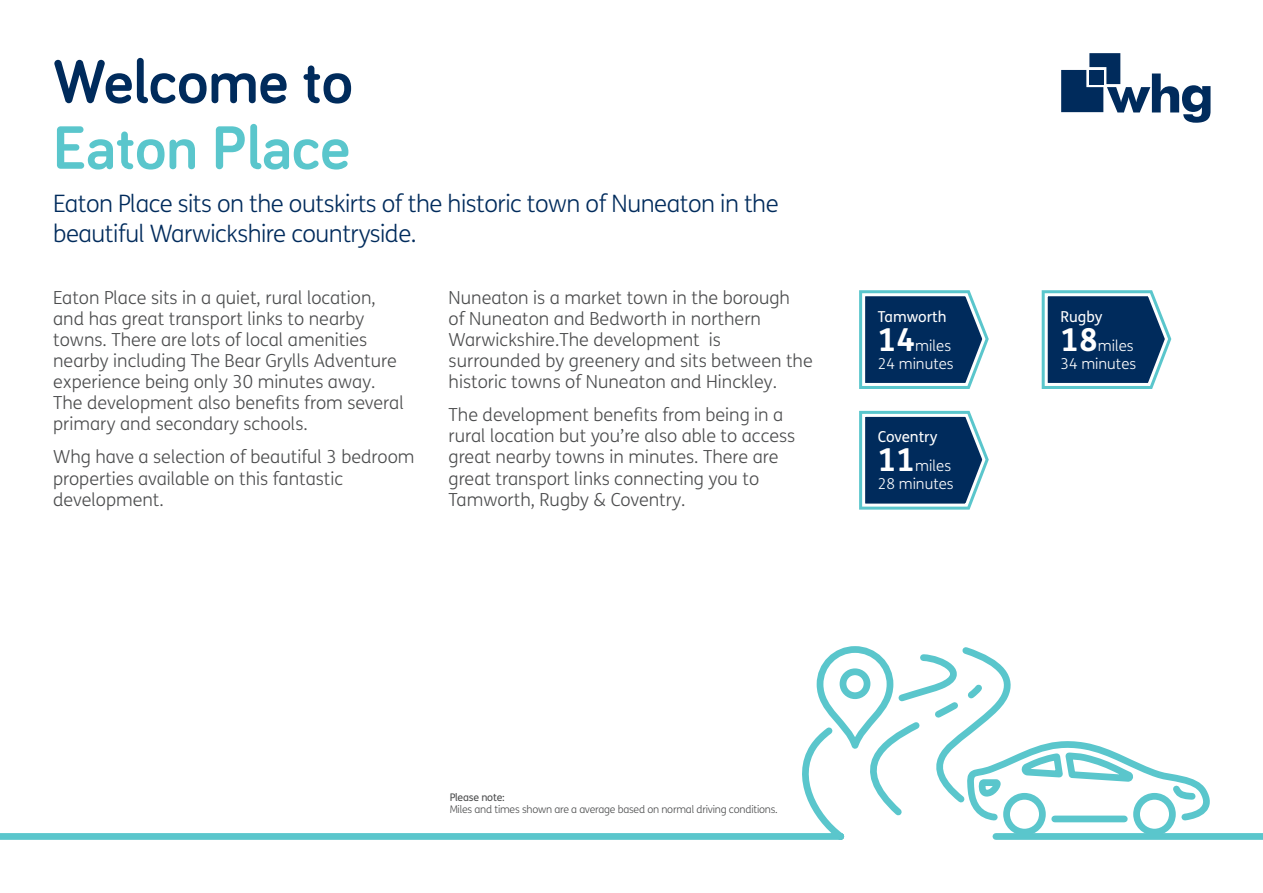
<style>
.page{position:relative;width:1263px;height:893px;background:#fff}
.page>*{position:absolute;margin:0;border:0;box-sizing:border-box;transform-origin:0 0}
.t1{font:700 63px "Bariol";color:#5ac6cc}
.t2{font:700 63px "Bariol";color:#002b5c}
.t3{font:300 24px/30px "FS Me";letter-spacing:-.02em;color:#002b5c}
.t4{font:300 18px/21px "FS Me";color:#4b4c4d}
.t5{font:15.15px "FS Me";color:#fff}
.t6{font:300 15.15px "FS Me";color:#fff}
.t7{font:300 15px "FS Me";color:#fff}
.t8{font:300 10.5px "FS Me";letter-spacing:-.02em;color:#4b4c4d}
.t9{font:10.5px "FS Me";letter-spacing:-.02em;color:#4b4c4d}
.s1{font-weight:700;font-size:31.65px}
</style>
<div class="page">
<svg style="left:1061px;top:53px;width:149px;height:70px"></svg>
<svg style="left:859px;top:290px;width:130px;height:99px;background:#345e82"></svg>
<svg style="left:1041px;top:290px;width:131px;height:99px;background:#355f83"></svg>
<svg style="left:859px;top:410px;width:130px;height:100px;background:#365f83"></svg>
<svg style="left:0;top:646px;width:1263px;height:194px"></svg>
<p class="t2" style="left:53px;top:38px;width:301px">Welcome to</p>
<p class="t1" style="left:53px;top:104px;width:298px">Eaton Place</p>
<p class="t3" style="left:53px;top:189px;width:727px">Eaton Place sits on the outskirts of the historic town of Nuneaton in the beautiful Warwickshire countryside.</p>
<p class="t4" style="left:53px;top:287px;width:352px">Eaton Place sits in a quiet, rural location, and has great transport links to nearby towns. There are lots of local amenities nearby including The Bear Grylls Adventure experience being only 30 minutes away.<br>The development also benefits from several primary and secondary schools.</p>
<p class="t4" style="left:53px;top:447px;width:363px">Whg have a selection of beautiful 3 bedroom properties available on this fantastic development.</p>
<p class="t4" style="left:449px;top:287px;width:366px">Nuneaton is a market town in the borough<br>of Nuneaton and Bedworth in northern Warwickshire.The development is surrounded by greenery and sits between the historic towns of Nuneaton and Hinckley.</p>
<p class="t4" style="left:449px;top:405px;width:348px">The development benefits from being in a rural location but you’re also able to access great nearby towns in minutes. There are great transport links connecting you to Tamworth, Rugby &amp; Coventry.</p>
<p class="t5" style="left:878px;top:308px;width:70px">Tamworth</p>
<p class="t6" style="left:878px;top:337px;width:75px"><span class="s1">14</span>miles</p>
<p class="t7" style="left:878px;top:355px;width:77px">24 minutes</p>
<p class="t5" style="left:878px;top:428px;width:61px">Coventry</p>
<p class="t6" style="left:878px;top:457px;width:75px"><span class="s1">11</span>miles</p>
<p class="t7" style="left:878px;top:475px;width:77px">28 minutes</p>
<p class="t5" style="left:1060px;top:308px;width:43px">Rugby</p>
<p class="t6" style="left:1060px;top:337px;width:75px"><span class="s1">18</span>miles</p>
<p class="t7" style="left:1060px;top:355px;width:77px">34 minutes</p>
<p class="t9" style="left:450px;top:791px;width:56px">Please note:</p>
<p class="t8" style="left:450px;top:804px;width:330px">Miles and times shown are a average based on normal driving conditions.</p>
</div>
